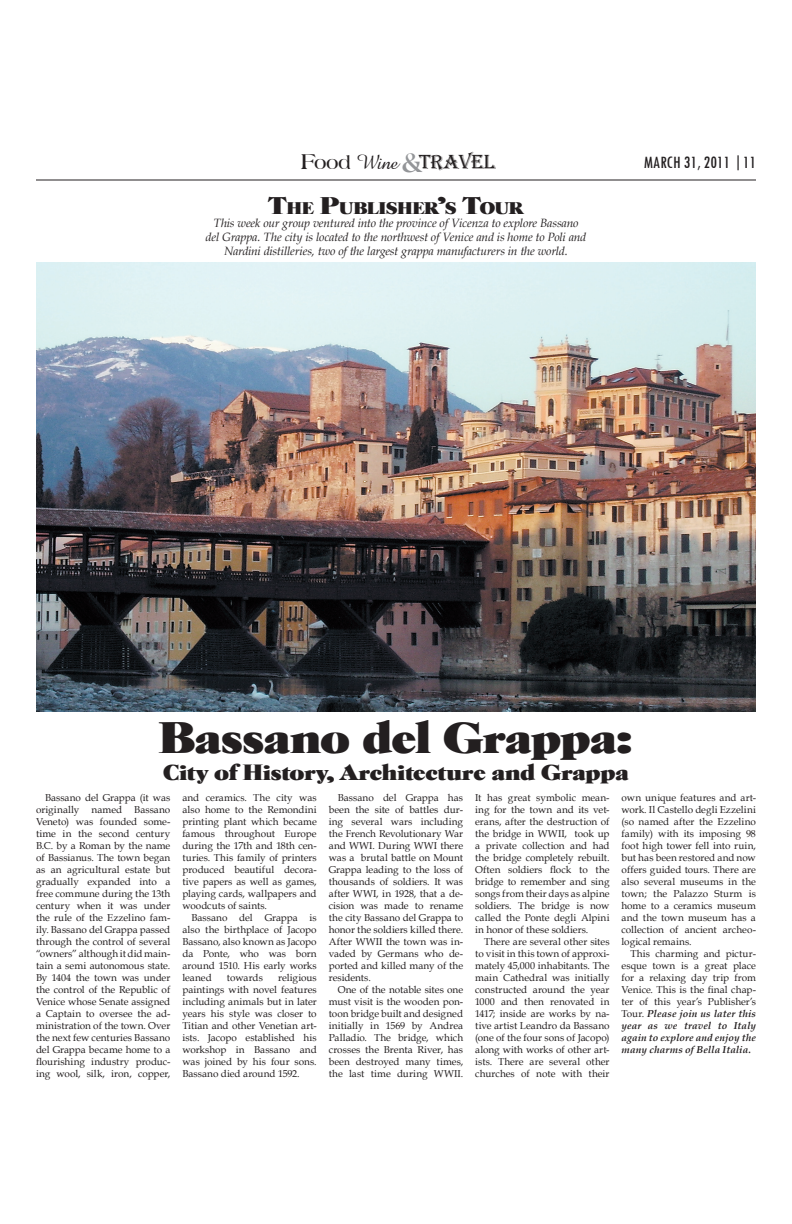
<style>
.page{position:relative;width:792px;height:1224px;background:#fff}
.page>*{position:absolute;margin:0;border:0;box-sizing:border-box;transform-origin:0 0}
.t1{font:44px "Broadview";letter-spacing:-.01em;color:#231f20}
.t2{font:22px "Broadview";letter-spacing:-.005em;color:#231f20}
.t3{font:21px "Amazone BT";color:#231f20}
.t4{font:21px "Algerian";letter-spacing:-.025em;color:#231f20}
.t5{font:condensed 18px "Tw Cen";color:#231f20}
.t6{font:16.8px "Broadview";letter-spacing:.005em;color:#231f20}
.t7{font:italic 12px/14.4px "Book Antiqua";letter-spacing:-.015em;color:#231f20;text-align:center}
.t8{font:11.8px "Imprint MT Shadow";color:#231f20;scale:.77 1}
.t9{font:10px/12px "Book Antiqua";color:#231f20;text-align:justify}
.t10{font:italic 700 10px "Book Antiqua";letter-spacing:.01em;color:#231f20}
.s1{font-size:16.9px}
.s2{font-family:"Americana BT";font-weight:700;font-size:30px;color:#939598}
.s3{font-family:"Americana BT";font-weight:700;font-size:23px}
.s4{font-family:"Americana BT";font-weight:700;font-size:19px}
.s5{font-family:"Imprint MT Shadow";font-size:16.9px}
.s6{font-family:"Imprint MT Shadow";font-size:11.8px}
.s7{font-size:24px}
.s8{font-weight:400;font-style:normal}
</style>
<div class="page">
<hr style="left:36px;top:180px;width:720px;height:1px;background:#231f20">
<img style="left:36px;top:263px;width:720px;height:449px">
<p class="t4" style="left:419px;top:151px;width:78px">TRAVEL</p>
<p class="t5" style="left:644px;top:151px;width:114px">MARCH 31, 2011 |11</p>
<p class="t8" style="left:374px;top:156px;width:64px">IAN <span class="s1">T</span><span class="s2">&amp;</span></p>
<p class="t3" style="left:301px;top:151px;width:99px"><span class="s3">F</span><span class="s4">ood</span> <span class="s5">I</span><span class="s6">TAL</span>Wine</p>
<p class="t8" style="left:405px;top:156px;width:51px">RIBUNE</p>
<p class="t6" style="left:269px;top:197px;width:256px"><span class="s7">T</span>HE <span class="s7">P</span>UBLISHER<span class="s7">’</span>S <span class="s7">T</span>OUR</p>
<p class="t7" style="left:206px;top:215px;width:382px">This week our group ventured into the province of Vicenza to explore Bassano del Grappa. The city is located to the northwest of Venice and is home to Poli and<br>Nardini distilleries, two of the largest grappa manufacturers in the world.</p>
<p class="t1" style="left:160px;top:709px;width:474px">Bassano del Grappa:</p>
<p class="t2" style="left:163px;top:758px;width:467px">City of History, Architecture and Grappa</p>
<p class="t9" style="left:36px;top:791px;width:136px;text-indent:9px">Bassano del Grappa (it was originally named Bassano Veneto) was founded some&shy;time in the second century B.C. by a Roman by the name of Bassianus. The town began as an agricultural estate but gradually expanded into a free commune during the 13th century when it was under the rule of the Ezzelino fam&shy;ily. Bassano del Grappa passed through the control of several “owners” although it did main&shy;tain a semi autonomous state.<br>By 1404 the town was under the control of the Republic of Venice whose Senate assigned a Captain to oversee the ad&shy;ministration of the town. Over the next few centuries Bassano del Grappa became home to a flourishing industry produc&shy;ing wool, silk, iron, copper,</p>
<p class="t9" style="left:182px;top:791px;width:136px">and ceramics. The city was</p>
<p class="t9" style="left:182px;top:803px;width:136px">also home to the Remondini</p>
<p class="t9" style="left:182px;top:815px;width:136px">printing plant which became</p>
<p class="t9" style="left:182px;top:827px;width:136px">famous throughout Europe</p>
<p class="t9" style="left:182px;top:839px;width:136px">during the 17th and 18th cen-</p>
<p class="t9" style="left:182px;top:851px;width:136px">turies. This family of printers</p>
<p class="t9" style="left:182px;top:863px;width:136px">produced beautiful decora-</p>
<p class="t9" style="left:182px;top:875px;width:136px">tive papers as well as games,</p>
<p class="t9" style="left:182px;top:887px;width:136px">playing cards, wallpapers and</p>
<p class="t9" style="left:182px;top:899px;width:86px">woodcuts of saints.</p>
<p class="t9" style="left:191px;top:911px;width:127px">Bassano del Grappa is</p>
<p class="t9" style="left:182px;top:923px;width:136px">also the birthplace of Jacopo</p>
<p class="t9" style="left:182px;top:935px;width:136px">Bassano, also known as Jacopo</p>
<p class="t9" style="left:182px;top:947px;width:136px">da Ponte, who was born</p>
<p class="t9" style="left:182px;top:959px;width:136px">around 1510. His early works</p>
<p class="t9" style="left:182px;top:971px;width:31px">leaned</p>
<p class="t9" style="left:227px;top:971px;width:38px">towards</p>
<p class="t9" style="left:182px;top:971px;width:136px;text-indent:96px">religious paintings with novel features including animals but in later years his style was closer to Titian and other Venetian art&shy;ists. Jacopo established his workshop in Bassano and was joined by his four sons.<br>Bassano died around 1592.</p>
<p class="t9" style="left:338px;top:791px;width:127px">Bassano del Grappa has</p>
<p class="t9" style="left:329px;top:803px;width:136px">been the site of battles dur-</p>
<p class="t9" style="left:329px;top:815px;width:136px">ing several wars including</p>
<p class="t9" style="left:329px;top:827px;width:136px">the French Revolutionary War</p>
<p class="t9" style="left:329px;top:839px;width:136px">and WWI. During WWI there</p>
<p class="t9" style="left:329px;top:851px;width:136px">was a brutal battle on Mount</p>
<p class="t9" style="left:329px;top:863px;width:136px">Grappa leading to the loss of</p>
<p class="t9" style="left:329px;top:875px;width:136px">thousands of soldiers. It was</p>
<p class="t9" style="left:329px;top:887px;width:136px">after WWI, in 1928, that a de-</p>
<p class="t9" style="left:329px;top:899px;width:136px">cision was made to rename</p>
<p class="t9" style="left:329px;top:911px;width:136px">the city Bassano del Grappa to</p>
<p class="t9" style="left:329px;top:923px;width:136px">honor the soldiers killed there.</p>
<p class="t9" style="left:329px;top:935px;width:136px">After WWII the town was in-</p>
<p class="t9" style="left:329px;top:947px;width:136px">vaded by Germans who de-</p>
<p class="t9" style="left:329px;top:959px;width:136px">ported and killed many of the</p>
<p class="t9" style="left:329px;top:971px;width:44px">residents.</p>
<p class="t9" style="left:338px;top:983px;width:127px">One of the notable sites one</p>
<p class="t9" style="left:329px;top:995px;width:136px">must visit is the wooden pon-</p>
<p class="t9" style="left:329px;top:1007px;width:136px">toon bridge built and designed</p>
<p class="t9" style="left:329px;top:1019px;width:136px">initially in 1569 by Andrea</p>
<p class="t9" style="left:329px;top:1031px;width:136px">Palladio. The bridge, which</p>
<p class="t9" style="left:329px;top:1043px;width:136px">crosses the Brenta River, has</p>
<p class="t9" style="left:329px;top:1055px;width:136px">been destroyed many times,</p>
<p class="t9" style="left:329px;top:1067px;width:136px">the last time during WWII.</p>
<p class="t9" style="left:475px;top:791px;width:136px">It has great symbolic mean-</p>
<p class="t9" style="left:475px;top:803px;width:136px">ing for the town and its vet-</p>
<p class="t9" style="left:475px;top:815px;width:136px">erans, after the destruction of</p>
<p class="t9" style="left:475px;top:827px;width:136px">the bridge in WWII, took up</p>
<p class="t9" style="left:475px;top:839px;width:136px">a private collection and had</p>
<p class="t9" style="left:475px;top:851px;width:136px">the bridge completely rebuilt.</p>
<p class="t9" style="left:475px;top:863px;width:136px">Often soldiers flock to the</p>
<p class="t9" style="left:475px;top:875px;width:136px">bridge to remember and sing</p>
<p class="t9" style="left:475px;top:887px;width:136px">songs from their days as alpine</p>
<p class="t9" style="left:475px;top:899px;width:136px">soldiers. The bridge is now</p>
<p class="t9" style="left:475px;top:911px;width:136px">called the Ponte degli Alpini</p>
<p class="t9" style="left:475px;top:923px;width:115px">in honor of these soldiers.</p>
<p class="t9" style="left:484px;top:935px;width:127px">There are several other sites</p>
<p class="t9" style="left:475px;top:947px;width:136px">to visit in this town of approxi-</p>
<p class="t9" style="left:475px;top:959px;width:136px">mately 45,000 inhabitants. The</p>
<p class="t9" style="left:475px;top:971px;width:136px">main Cathedral was initially</p>
<p class="t9" style="left:475px;top:983px;width:136px">constructed around the year</p>
<p class="t9" style="left:475px;top:995px;width:136px">1000 and then renovated in</p>
<p class="t9" style="left:475px;top:1007px;width:136px">1417; inside are works by na-</p>
<p class="t9" style="left:475px;top:1019px;width:136px">tive artist Leandro da Bassano</p>
<p class="t9" style="left:475px;top:1031px;width:136px">(one of the four sons of Jacopo)</p>
<p class="t9" style="left:475px;top:1043px;width:136px">along with works of other art-</p>
<p class="t9" style="left:475px;top:1055px;width:136px">ists. There are several other</p>
<p class="t9" style="left:475px;top:1067px;width:136px">churches of note with their</p>
<p class="t9" style="left:622px;top:791px;width:136px">own unique features and art-</p>
<p class="t9" style="left:622px;top:803px;width:136px">work. Il Castello degli Ezzelini</p>
<p class="t9" style="left:622px;top:815px;width:136px">(so named after the Ezzelino</p>
<p class="t9" style="left:622px;top:827px;width:136px">family) with its imposing 98</p>
<p class="t9" style="left:622px;top:839px;width:136px">foot high tower fell into ruin,</p>
<p class="t9" style="left:622px;top:851px;width:136px">but has been restored and now</p>
<p class="t9" style="left:622px;top:863px;width:136px">offers guided tours. There are</p>
<p class="t9" style="left:622px;top:875px;width:136px">also several museums in the</p>
<p class="t9" style="left:622px;top:887px;width:136px">town; the Palazzo Sturm is</p>
<p class="t9" style="left:622px;top:899px;width:136px">home to a ceramics museum</p>
<p class="t9" style="left:622px;top:911px;width:136px">and the town museum has a</p>
<p class="t9" style="left:622px;top:923px;width:136px">collection of ancient archeo-</p>
<p class="t9" style="left:622px;top:935px;width:72px">logical remains.</p>
<p class="t9" style="left:631px;top:947px;width:127px">This charming and pictur-</p>
<p class="t9" style="left:622px;top:959px;width:136px">esque town is a great place</p>
<p class="t9" style="left:622px;top:971px;width:136px">for a relaxing day trip from</p>
<p class="t9" style="left:622px;top:983px;width:136px">Venice. This is the final chap-</p>
<p class="t9" style="left:622px;top:995px;width:136px">ter of this year’s Publisher’s</p>
<p class="t10" style="left:622px;top:1006px;width:136px"><span class="s8">Tour.</span> Please join us later this</p>
<p class="t10" style="left:622px;top:1018px;width:136px">year as we travel to Italy</p>
<p class="t10" style="left:622px;top:1030px;width:136px">again to explore and enjoy the</p>
<p class="t10" style="left:622px;top:1042px;width:131px">many charms of Bella Italia.</p>
</div>
